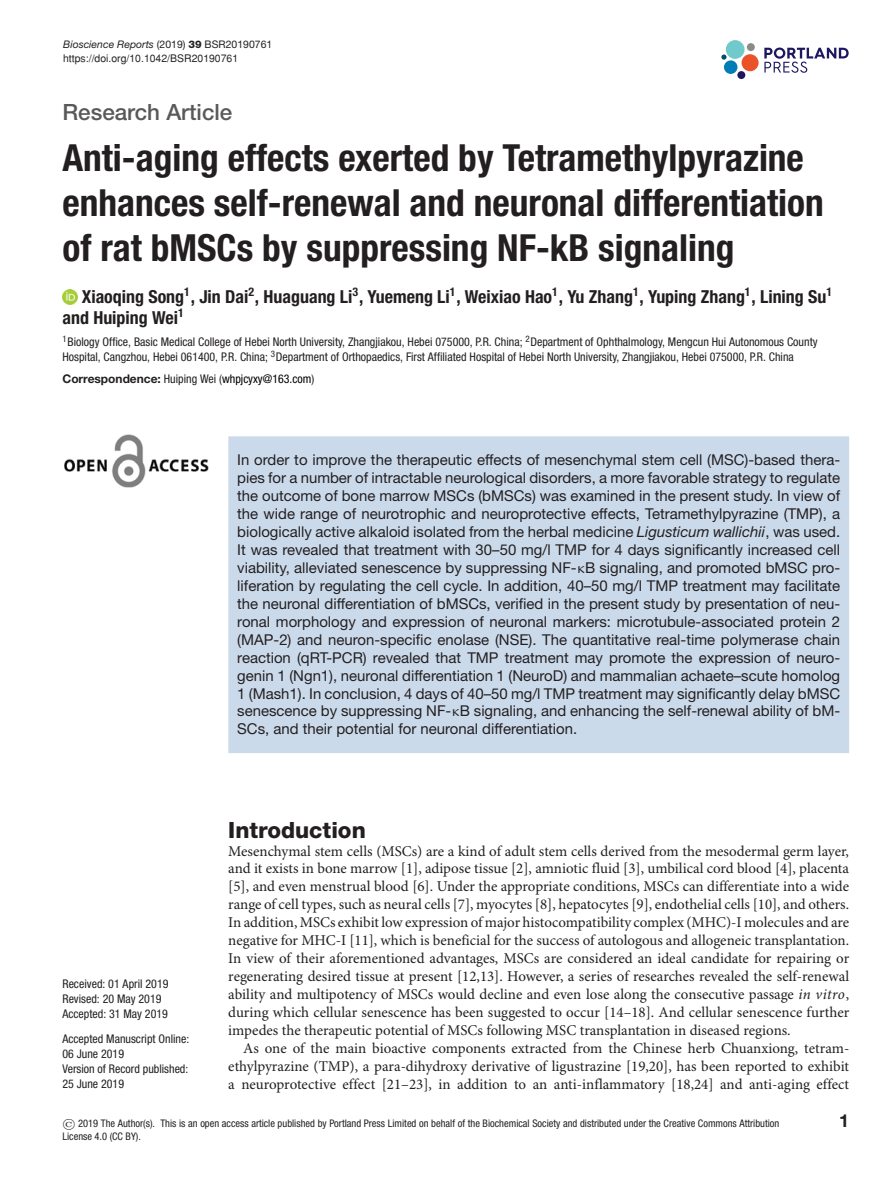
<style>
.page{position:relative;width:893px;height:1183px;background:#fff}
.page>*{position:absolute;margin:0;border:0;box-sizing:border-box;transform-origin:0 0}
.t1{font:700 condensed 37.35px/44.8px "Helvetica Neue LT Std";color:#231f20}
.t2{font:500 22.35px "Helvetica Neue LT Std";color:#58595b}
.t3{font:800 22.35px "Helvetica Neue LT Std";color:#231f20}
.t4{font:700 condensed 18px/20.9px "Helvetica Neue LT Std";color:#231f20}
.t5{font:700 18px "Helvetica Neue LT Std";color:#231f20}
.t6{font:15px/18px "Minion Pro";color:#231f20;text-align:justify}
.t7{font:15px/18px "Helvetica Neue LT Std";color:#231f20;text-align:justify}
.t8{font:condensed 12px/15px "Helvetica Neue LT Std";color:#231f20}
.t9{font:condensed 12px "Helvetica Neue LT Std";color:#000}
.t10{font:condensed 10.5px/13.5px "Helvetica Neue LT Std";color:#231f20}
.t11{font:italic 10.5px "Helvetica Neue LT Std";color:#231f20}
.t12{font:10.5px "Helvetica";color:#231f20}
.s1{font-style:normal}
.s2{font-weight:800;font-style:normal}
.s3{font-weight:700;font-stretch:normal;color:#231f20}
.s4{color:#231f20}
.s5{font-style:italic}
.s6{font-family:"EURM10"}
.s7{font-family:"SFRM0700";font-stretch:normal}
</style>
<div class="page">
<svg style="left:764px;top:48px;width:85px;height:25px"></svg>
<div style="left:726px;top:40px;width:18px;height:19px;background:#70cacb;border-radius:50%"></div>
<div style="left:741px;top:54px;width:18px;height:17px;background:#ea5329;border-radius:50%"></div>
<div style="left:724px;top:60px;width:13px;height:14px;background:#007db5;border-radius:50%"></div>
<div style="left:737px;top:71px;width:8px;height:8px;background:#1d1760;border-radius:50%"></div>
<div style="left:747px;top:43px;width:8px;height:8px;background:#888c85;border-radius:50%"></div>
<svg style="left:721px;top:54px;width:5px;height:6px"></svg>
<img style="left:62px;top:289px;width:16px;height:15px">
<img style="left:64px;top:434px;width:145px;height:53px">
<div style="left:228px;top:436px;width:621px;height:317px;background:#cbdaeb"></div>
<p class="t11" style="left:63px;top:40px;width:211px">Bioscience Reports <span class="s1">(2019)</span> <span class="s2">39</span> <span class="s1">BSR20190761</span></p>
<p class="t12" style="left:63px;top:54px;width:177px">https://doi.org/10.1042/BSR20190761</p>
<h2 class="t2" style="left:62px;top:104px;width:171px">Research Article</h2>
<h1 class="t1" style="left:62px;top:138px;width:763px">Anti-aging effects exerted by Tetramethylpyrazine enhances self-renewal and neuronal differentiation of rat bMSCs by suppressing NF-kB signaling</h1>
<p class="t4" style="left:62px;top:287px;width:771px;text-indent:19px">Xiaoqing Song<sup>1</sup>, Jin Dai<sup>2</sup>, Huaguang Li<sup>3</sup>, Yuemeng Li<sup>1</sup>, Weixiao Hao<sup>1</sup>, Yu Zhang<sup>1</sup>, Yuping Zhang<sup>1</sup>, Lining Su<sup>1 </sup>and Huiping Wei<sup>1</sup></p>
<p class="t8" style="left:62px;top:335px;width:757px"><sup>1</sup>Biology Office, Basic Medical College of Hebei North University, Zhangjiakou, Hebei 075000, P.R. China; <sup>2</sup>Department of Ophthalmology, Mengcun Hui Autonomous County<br>Hospital, Cangzhou, Hebei 061400, P.R. China; <sup>3</sup>Department of Orthopaedics, First Affiliated Hospital of Hebei North University, Zhangjiakou, Hebei 075000, P.R. China</p>
<p class="t9" style="left:62px;top:374px;width:253px"><span class="s3">Correspondence:</span> <span class="s4">Huiping Wei (</span>whpjcyxy@163.com<span class="s4">)</span></p>
<p class="t7" style="left:237px;top:452px;width:604px">In order to improve the therapeutic effects of mesenchymal stem cell (MSC)-based thera&shy;pies for a number of intractable neurological disorders, a more favorable strategy to regulate the outcome of bone marrow MSCs (bMSCs) was examined in the present study. In view of the wide range of neurotrophic and neuroprotective effects, Tetramethylpyrazine (TMP), a biologically active alkaloid isolated from the herbal medicine <span class="s5">Ligusticum wallichii</span>, was used.<br>It was revealed that treatment with 30–50 mg/l TMP for 4 days significantly increased cell viability, alleviated senescence by suppressing NF-<span class="s6">κ</span>B signaling, and promoted bMSC pro&shy;liferation by regulating the cell cycle. In addition, 40–50 mg/l TMP treatment may facilitate the neuronal differentiation of bMSCs, verified in the present study by presentation of neu&shy;ronal morphology and expression of neuronal markers: microtubule-associated protein 2 (MAP-2) and neuron-specific enolase (NSE). The quantitative real-time polymerase chain reaction (qRT-PCR) revealed that TMP treatment may promote the expression of neuro&shy;genin 1 (Ngn1), neuronal differentiation 1 (NeuroD) and mammalian achaete–scute homolog 1 (Mash1). In conclusion, 4 days of 40–50 mg/l TMP treatment may significantly delay bMSC senescence by suppressing NF-<span class="s6">κ</span>B signaling, and enhancing the self-renewal ability of bM-SCs, and their potential for neuronal differentiation.</p>
<h2 class="t3" style="left:228px;top:821px;width:139px">Introduction</h2>
<p class="t6" style="left:228px;top:842px;width:622px">Mesenchymal stem cells (MSCs) are a kind of adult stem cells derived from the mesodermal germ layer, and it exists in bone marrow [1], adipose tissue [2], amniotic fluid [3], umbilical cord blood [4], placenta [5], and even menstrual blood [6]. Under the appropriate conditions, MSCs can differentiate into a wide range of cell types, such as neural cells [7], myocytes [8], hepatocytes [9], endothelial cells [10], and others.<br>In addition, MSCs exhibit low expression of major histocompatibility complex (MHC)-I molecules and are negative for MHC-I [11], which is beneficial for the success of autologous and allogeneic transplantation.<br>In view of their aforementioned advantages, MSCs are considered an ideal candidate for repairing or regenerating desired tissue at present [12,13]. However, a series of researches revealed the self-renewal ability and multipotency of MSCs would decline and even lose along the consecutive passage <span class="s5">in vitro</span>, during which cellular senescence has been suggested to occur [14–18]. And cellular senescence further impedes the therapeutic potential of MSCs following MSC transplantation in diseased regions.</p>
<p class="t6" style="left:228px;top:1040px;width:622px;text-indent:15px">As one of the main bioactive components extracted from the Chinese herb Chuanxiong, tetram&shy;ethylpyrazine (TMP), a para-dihydroxy derivative of ligustrazine [19,20], has been reported to exhibit a neuroprotective effect [21–23], in addition to an anti-inflammatory [18,24] and anti-aging effect</p>
<p class="t10" style="left:62px;top:1117px;width:718px"><span class="s7">©</span> 2019 The Author(s). This is an open access article published by Portland Press Limited on behalf of the Biochemical Society and distributed under the Creative Commons Attribution<br>License 4.0 (CC BY).</p>
<p class="t5" style="left:839px;top:1113px;width:11px">1</p>
<p class="t8" style="left:62px;top:976px;width:108px">Received: 01 April 2019<br>Revised: 20 May 2019<br>Accepted: 31 May 2019</p>
<p class="t8" style="left:62px;top:1032px;width:128px">Accepted Manuscript Online:<br>06 June 2019<br>Version of Record published:<br>25 June 2019</p>
</div>
